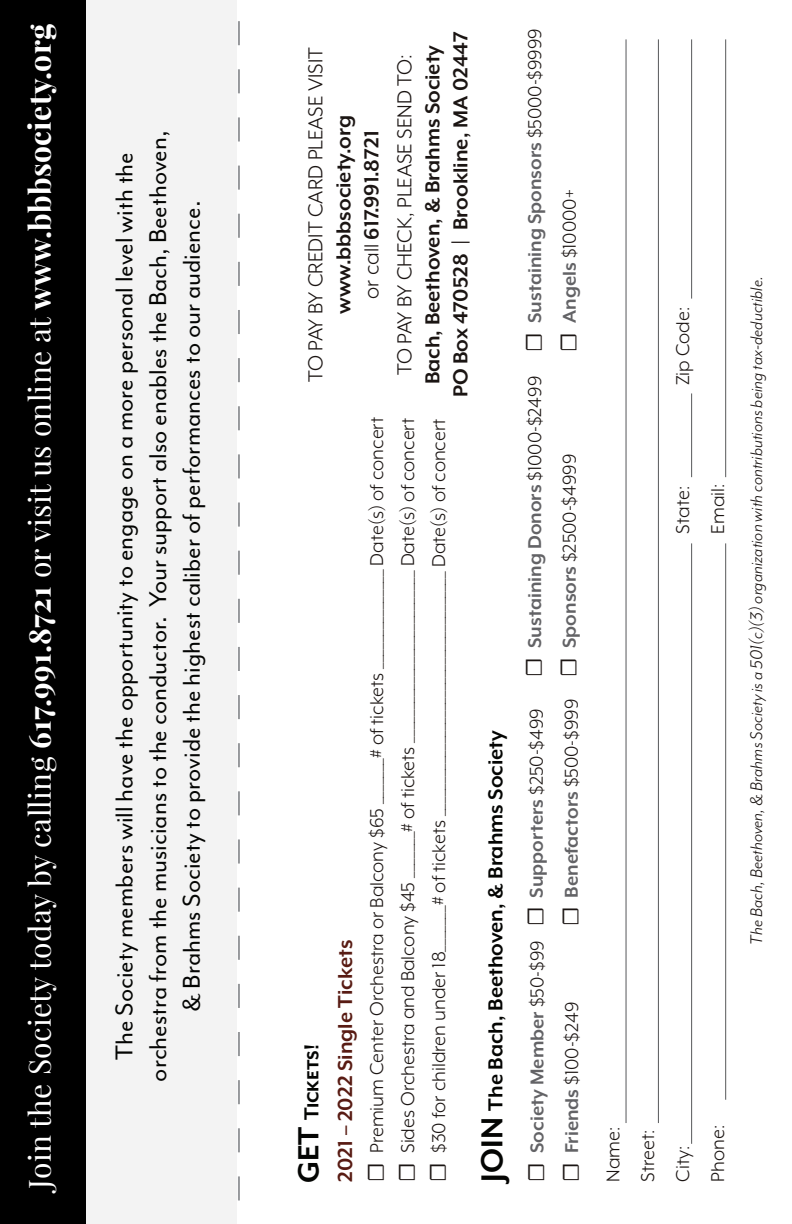
<style>
.page{position:relative;width:792px;height:1224px;background:#fff}
.page>*{position:absolute;margin:0;border:0;box-sizing:border-box;transform-origin:0 0}
.t1{font:30px "Playfair Display";letter-spacing:.01em;color:#fff}
.t2{font:28px "Mr Eaves Mod OT";color:#040503}
.t3{font:700 23.2px "Mr Eaves XL Mod OT";color:#1b1513}
.t4{font:23.2px "Mr Eaves XL Mod OT";color:#1b1513}
.t5{font:700 23.2px "Mr Eaves XL Mod OT";color:#040503}
.t6{font:700 23.2px "Mr Eaves XL Mod OT";color:#581b13}
.t7{font:21.4px "Mr Eaves XL Mod OT";color:#1b1513}
.t8{font:700 21.4px "Mr Eaves XL Mod OT";color:#636366}
.t9{font:italic 19.4px "Mr Eaves Mod OT";color:#1b1513}
.s1{font-weight:700}
.s2{font-size:33.6px}
.s3{font-weight:400}
.s4{font-family:"Minion Pro";font-size:23.2px}
.s5{font-size:35px}
.s6{font-family:"Minion Pro";font-weight:400;font-size:23.2px;color:#1b1513}
.s7{font-weight:400;color:#1b1513}
.s8{font-weight:700;color:#636366}
</style>
<div class="page">
<hr style="left:626px;top:39px;width:1px;height:1084px;background:#57585a">
<hr style="left:658px;top:39px;width:1px;height:1084px;background:#57585a">
<hr style="left:691px;top:543px;width:1px;height:601px;background:#57585a">
<hr style="left:725px;top:543px;width:1px;height:557px;background:#57585a">
<hr style="left:691px;top:393px;width:1px;height:84px;background:#57585a">
<hr style="left:725px;top:39px;width:1px;height:438px;background:#57585a">
<hr style="left:691px;top:39px;width:1px;height:260px;background:#57585a">
<svg style="left:238px;top:21px;width:2px;height:1180px"></svg>
<div style="left:0;top:0;width:236px;height:1224px;background:linear-gradient(to bottom,#f3f3f3,#f3f3f3)"></div>
<div style="left:0;top:0;width:85px;height:1224px;background:#000"></div>
<p class="t1" style="left:21px;top:1189px;width:1166px;rotate:-90deg">Join the Society today by calling <span class="s1">617.991.8721</span> or visit us online at <span class="s1">www.bbbsociety.org</span></p>
<p class="t2" style="left:109px;top:1060px;width:909px;rotate:-90deg">The Society members will have the opportunity to engage on a more personal level with the</p>
<p class="t2" style="left:143px;top:1082px;width:952px;rotate:-90deg">orchestra from the musicians to the conductor. Your support also enables the Bach, Beethoven,</p>
<p class="t2" style="left:176px;top:1012px;width:813px;rotate:-90deg">&amp; Brahms Society to provide the highest caliber of performances to our audience.</p>
<p class="t4" style="left:304px;top:382px;width:336px;rotate:-90deg">TO PAY BY CREDIT CARD PLEASE VISIT</p>
<p class="t5" style="left:300px;top:1183px;width:141px;rotate:-90deg"><span class="s2">GET</span> Tickets!</p>
<p class="t3" style="left:332px;top:314px;width:201px;rotate:-90deg">www.bbbsociety.org</p>
<p class="t3" style="left:360px;top:299px;width:170px;rotate:-90deg"><span class="s3">or call</span> 617.991.8721</p>
<p class="t3" style="left:449px;top:397px;width:367px;rotate:-90deg">PO Box 470528 | Brookline, MA 02447</p>
<p class="t4" style="left:393px;top:375px;width:322px;rotate:-90deg">TO PAY BY CHECK, PLEASE SEND TO:</p>
<p class="t3" style="left:421px;top:384px;width:341px;rotate:-90deg">Bach, Beethoven, &amp; Brahms Society</p>
<p class="t6" style="left:333px;top:1182px;width:243px;rotate:-90deg">2021 – 2022 Single Tickets</p>
<p class="t7" style="left:366px;top:1182px;width:766px;rotate:-90deg"><span class="s4">☐</span> Premium Center Orchestra or Balcony $65 _______# of tickets _______________ Date(s) of concert</p>
<p class="t7" style="left:397px;top:1182px;width:765px;rotate:-90deg"><span class="s4">☐</span> Sides Orchestra and Balcony $45 _______# of tickets __________________________ Date(s) of concert</p>
<p class="t7" style="left:428px;top:1182px;width:764px;rotate:-90deg"><span class="s4">☐</span> $30 for children under 18_______# of tickets _____________________________________ Date(s) of concert</p>
<p class="t5" style="left:484px;top:1182px;width:453px;rotate:-90deg"><span class="s5">JOIN</span> The Bach, Beethoven, &amp; Brahms Society</p>
<p class="t8" style="left:524px;top:352px;width:325px;rotate:-90deg"><span class="s6">☐</span> Sustaining Sponsors <span class="s7">$5000-$9999</span></p>
<p class="t8" style="left:524px;top:677px;width:302px;rotate:-90deg"><span class="s6">☐</span> Sustaining Donors <span class="s7">$1000-$2499</span></p>
<p class="t7" style="left:559px;top:352px;width:163px;rotate:-90deg"><span class="s4">☐</span> <span class="s8">Angels</span> $10000+</p>
<p class="t7" style="left:559px;top:677px;width:224px;rotate:-90deg"><span class="s4">☐</span> <span class="s8">Sponsors</span> $2500-$4999</p>
<p class="t8" style="left:526px;top:926px;width:219px;rotate:-90deg"><span class="s6">☐</span> Supporters <span class="s7">$250-$499</span></p>
<p class="t8" style="left:561px;top:926px;width:229px;rotate:-90deg"><span class="s6">☐</span> Benefactors <span class="s7">$500-$999</span></p>
<p class="t8" style="left:526px;top:1182px;width:243px;rotate:-90deg"><span class="s6">☐</span> Society Member <span class="s7">$50-$99</span></p>
<p class="t7" style="left:561px;top:1182px;width:181px;rotate:-90deg"><span class="s4">☐</span> <span class="s8">Friends</span> $100-$249</p>
<p class="t7" style="left:672px;top:385px;width:80px;rotate:-90deg">Zip Code:</p>
<p class="t7" style="left:672px;top:534px;width:49px;rotate:-90deg">State:</p>
<p class="t7" style="left:707px;top:534px;width:52px;rotate:-90deg">Email:</p>
<p class="t9" style="left:746px;top:945px;width:670px;rotate:-90deg">The Bach, Beethoven, &amp; Brahms Society is a 501(c)(3) organization with contributions being tax-deductible.</p>
<p class="t7" style="left:602px;top:1182px;width:56px;rotate:-90deg">Name:</p>
<p class="t7" style="left:637px;top:1182px;width:53px;rotate:-90deg">Street:</p>
<p class="t7" style="left:672px;top:1182px;width:37px;rotate:-90deg">City:</p>
<p class="t7" style="left:707px;top:1182px;width:58px;rotate:-90deg">Phone:</p>
</div>
